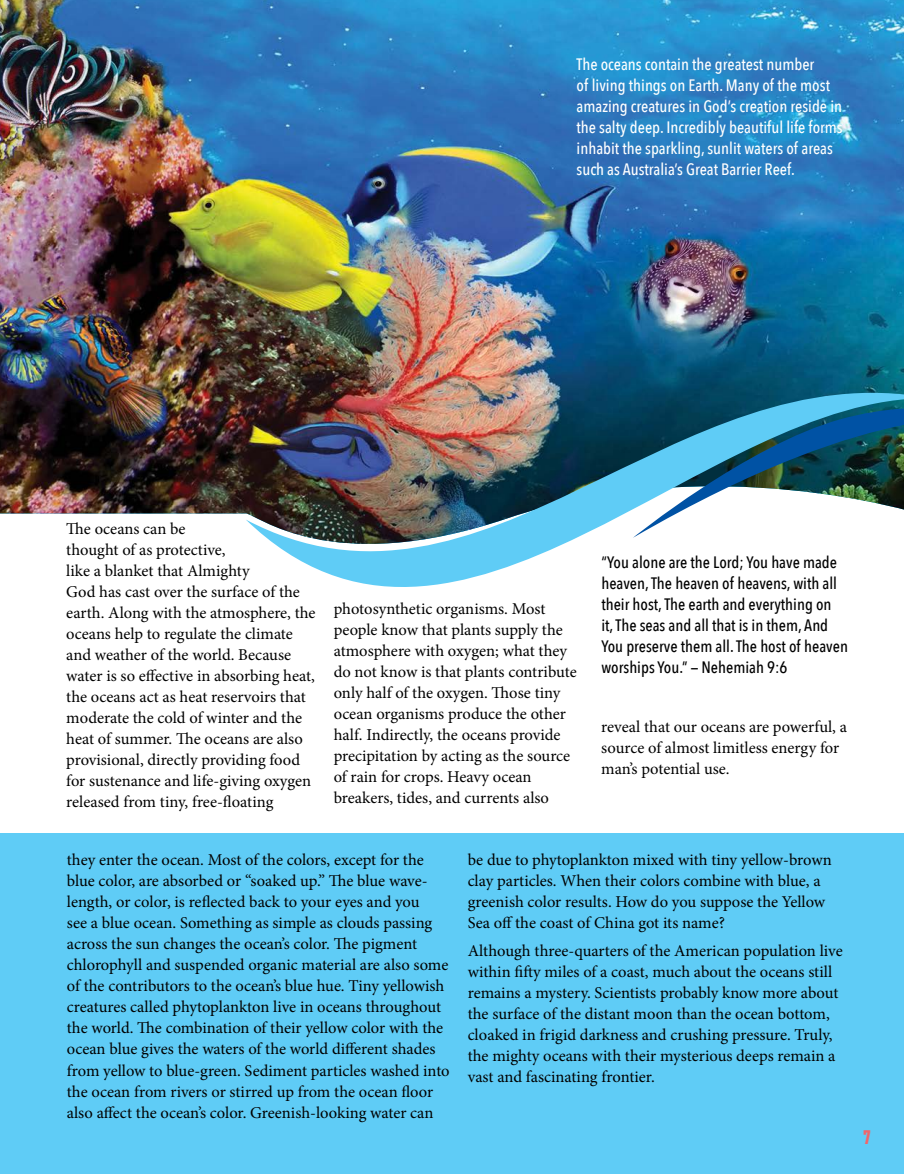
<style>
.page{position:relative;width:904px;height:1174px;background:#fff}
.page>*{position:absolute;margin:0;border:0;box-sizing:border-box;transform-origin:0 0}
.t1{font:900 condensed 18px "Agency FB";color:#f1666a}
.t2{font:16.5px/21px "Minion Pro";letter-spacing:-.005em;color:#000}
.t3{font:500 16.5px/21px "Avenir Next Condensed";color:#fff}
.t4{font:500 16.5px/21px "Avenir Next Condensed";color:#000}
</style>
<div class="page">
<img style="left:0;top:0;width:903px;height:514px">
<img style="left:246px;top:350px;width:657px;height:237px">
<svg style="left:632px;top:392px;width:271px;height:145px"></svg>
<div style="left:0;top:832px;width:903px;height:341px;background:#5fccf6"></div>
<p class="t3" style="left:576px;top:53px;width:267px">The oceans contain the greatest number<br>of living things on Earth. Many of the most amazing creatures in God’s creation reside in the salty deep. Incredibly beautiful life forms inhabit the sparkling, sunlit waters of areas such as Australia’s Great Barrier Reef.</p>
<p class="t2" style="left:66px;top:518px;width:251px">The oceans can be<br>thought of as protective,<br>like a blanket that Almighty<br>God has cast over the surface of the earth. Along with the atmosphere, the oceans help to regulate the climate and weather of the world. Because water is so effective in absorbing heat, the oceans act as heat reservoirs that moderate the cold of winter and the heat of summer. The oceans are also provisional, directly providing food for sustenance and life-giving oxygen released from tiny, free-floating</p>
<p class="t2" style="left:333px;top:598px;width:244px">photosynthetic organisms. Most people know that plants supply the atmosphere with oxygen; what they do not know is that plants contribute only half of the oxygen. Those tiny ocean organisms produce the other half. Indirectly, the oceans provide precipitation by acting as the source of rain for crops. Heavy ocean breakers, tides, and currents also</p>
<p class="t4" style="left:601px;top:551px;width:248px">“You alone are the Lord; You have made heaven, The heaven of heavens, with all their host, The earth and everything on<br>it, The seas and all that is in them, And You preserve them all. The host of heaven worships You.” — Nehemiah 9:6</p>
<p class="t2" style="left:601px;top:716px;width:247px">reveal that our oceans are powerful, a source of almost limitless energy for man’s potential use.</p>
<p class="t2" style="left:67px;top:849px;width:384px">they enter the ocean. Most of the colors, except for the blue color, are absorbed or “soaked up.” The blue wave&shy;length, or color, is reflected back to your eyes and you<br>see a blue ocean. Something as simple as clouds passing across the sun changes the ocean’s color. The pigment chlorophyll and suspended organic material are also some of the contributors to the ocean’s blue hue. Tiny yellowish creatures called phytoplankton live in oceans throughout the world. The combination of their yellow color with the ocean blue gives the waters of the world different shades from yellow to blue-green. Sediment particles washed into the ocean from rivers or stirred up from the ocean floor also affect the ocean’s color. Greenish-looking water can</p>
<p class="t2" style="left:467px;top:849px;width:365px">be due to phytoplankton mixed with tiny yellow-brown clay particles. When their colors combine with blue, a greenish color results. How do you suppose the Yellow Sea off the coast of China got its name?</p>
<p class="t2" style="left:467px;top:940px;width:376px">Although three-quarters of the American population live within fifty miles of a coast, much about the oceans still remains a mystery. Scientists probably know more about the surface of the distant moon than the ocean bottom, cloaked in frigid darkness and crushing pressure. Truly, the mighty oceans with their mysterious deeps remain a vast and fascinating frontier.</p>
<p class="t1" style="left:863px;top:1126px;width:9px">7</p>
</div>
